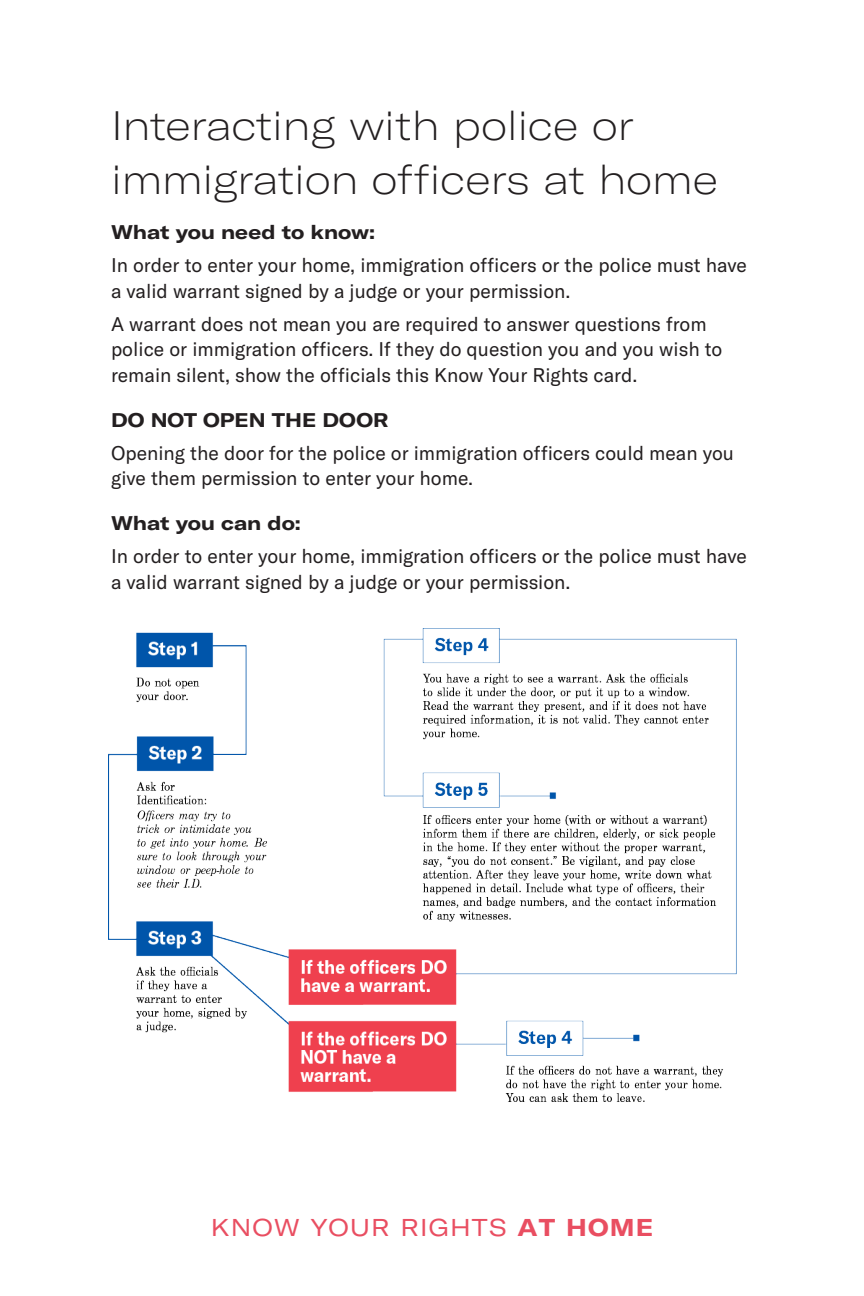
<style>
.page{position:relative;width:864px;height:1296px;background:#fff}
.page>*{position:absolute;margin:0;border:0;box-sizing:border-box;transform-origin:0 0}
.t1{font:100 expanded 40.5px/54px "GT America";letter-spacing:-.01em;color:#231f20}
.Article_Head{font:expanded 24px "GT America";letter-spacing:.05em;color:#e94e61}
.t2{font:19.5px/25.5px "GT America";color:#231f20}
.t3{font:700 expanded 19.5px "GT America";color:#231f20}
.s1{font-weight:700}
</style>
<div class="page">
<img style="left:108px;top:629px;width:629px;height:473px">
<p class="t1" style="left:111px;top:99px;width:609px">Interacting with police or immigration officers at home</p>
<p class="t3" style="left:111px;top:220px;width:266px">What you need to know:</p>
<p class="t2" style="left:111px;top:252px;width:637px">In order to enter your home, immigration officers or the police must have a valid warrant signed by a judge or your permission.</p>
<p class="t2" style="left:111px;top:311px;width:613px">A warrant does not mean you are required to answer questions from police or immigration officers. If they do question you and you wish to remain silent, show the officials this Know Your Rights card.</p>
<p class="t3" style="left:111px;top:407px;width:279px">DO NOT OPEN THE DOOR</p>
<p class="t2" style="left:111px;top:440px;width:624px">Opening the door for the police or immigration officers could mean you give them permission to enter your home.</p>
<p class="t3" style="left:111px;top:511px;width:191px">What you can do:</p>
<p class="t2" style="left:111px;top:543px;width:637px">In order to enter your home, immigration officers or the police must have a valid warrant signed by a judge or your permission.</p>
<p class="Article_Head" style="left:211px;top:1213px;width:444px">KNOW YOUR RIGHTS <span class="s1">AT HOME</span></p>
</div>
